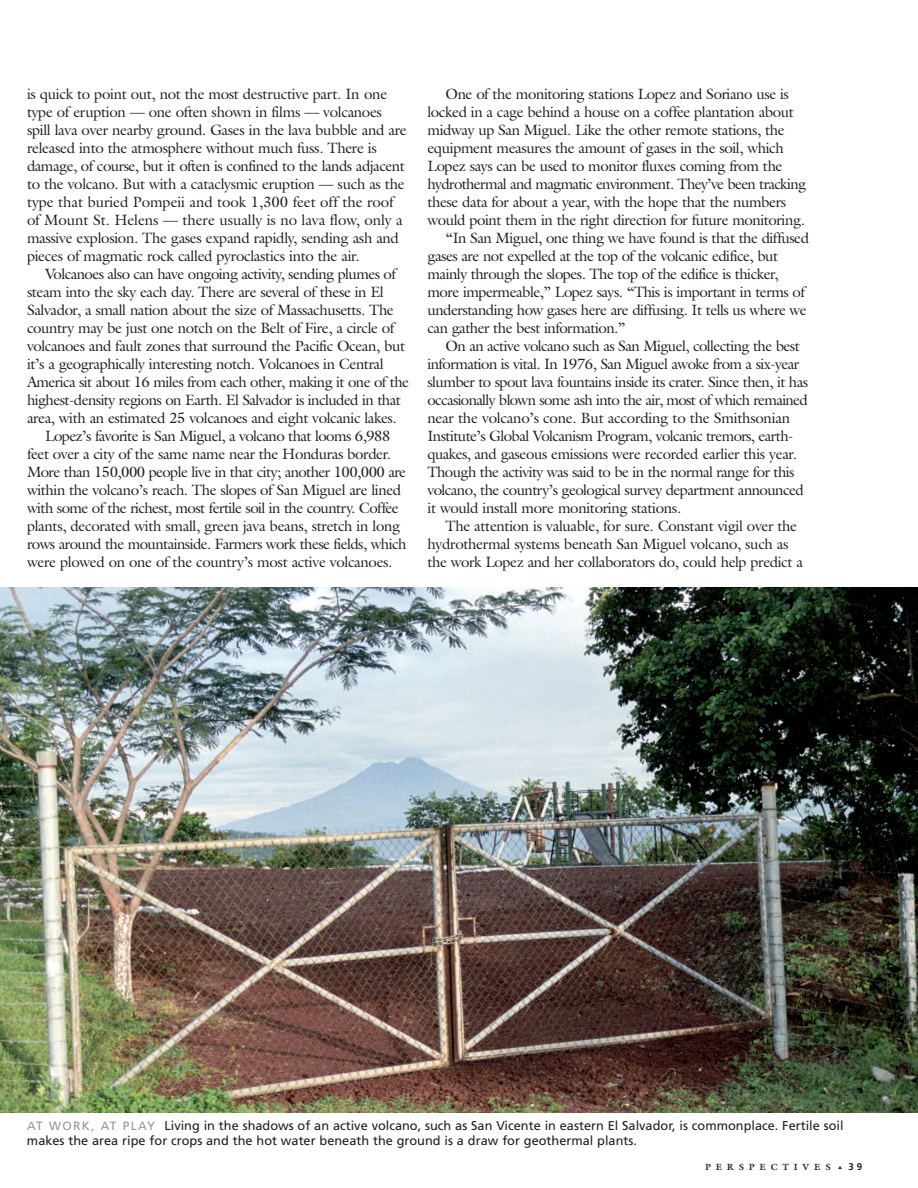
<style>
.page{position:relative;width:918px;height:1188px;background:#fff}
.page>*{position:absolute;margin:0;border:0;box-sizing:border-box;transform-origin:0 0}
.t1{font:15px/18px "Galliard";letter-spacing:-.03em;color:#231f20}
.t2{font:12.75px/15px "Frutiger";color:#231f20}
.t3{font:700 9px "Galliard";letter-spacing:.54em;color:#231f20}
.s1{font-size:12px;color:#939598}
.s2{font-family:"Frutiger";font-size:9.75px}
</style>
<div class="page">
<img style="left:0;top:587px;width:918px;height:526px">
<p class="t1" style="left:27px;top:85px;width:381px">is quick to point out, not the most destructive part. In one type of eruption — one often shown in films — volcanoes spill lava over nearby ground. Gases in the lava bubble and are released into the atmosphere without much fuss. There is damage, of course, but it often is confined to the lands adjacent to the volcano. But with a cataclysmic eruption — such as the type that buried Pompeii and took 1,300 feet off the roof of Mount St. Helens — there usually is no lava flow, only a massive explosion. The gases expand rapidly, sending ash and pieces of magmatic rock called pyroclastics into the air.</p>
<p class="t1" style="left:45px;top:265px;width:352px">Volcanoes also can have ongoing activity, sending plumes of</p>
<p class="t1" style="left:27px;top:283px;width:358px">steam into the sky each day. There are several of these in El</p>
<p class="t1" style="left:27px;top:301px;width:368px">Salvador, a small nation about the size of Massachusetts. The</p>
<p class="t1" style="left:27px;top:319px;width:369px">country may be just one notch on the Belt of Fire, a circle of</p>
<p class="t1" style="left:27px;top:337px;width:380px">volcanoes and fault zones that surround the Pacific Ocean, but</p>
<p class="t1" style="left:27px;top:355px;width:358px">it’s a geographically interesting notch. Volcanoes in Central</p>
<p class="t1" style="left:27px;top:373px;width:384px">America sit about 16 miles from each other, making it one of the</p>
<p class="t1" style="left:27px;top:391px;width:375px">highest-density regions on Earth. El Salvador is included in that</p>
<p class="t1" style="left:27px;top:409px;width:371px">area, with an estimated 25 volcanoes and eight volcanic lakes.</p>
<p class="t1" style="left:45px;top:427px;width:347px">Lopez’s favorite is San Miguel, a volcano that looms 6,988</p>
<p class="t1" style="left:27px;top:445px;width:366px">feet over a city of the same name near the Honduras border.</p>
<p class="t1" style="left:27px;top:463px;width:381px">More than 150,000 people live in that city; another 100,000 are</p>
<p class="t1" style="left:27px;top:481px;width:376px">within the volcano’s reach. The slopes of San Miguel are lined</p>
<p class="t1" style="left:27px;top:499px;width:373px">with some of the richest, most fertile soil in the country. Coffee</p>
<p class="t1" style="left:27px;top:517px;width:375px">plants, decorated with small, green java beans, stretch in long</p>
<p class="t1" style="left:27px;top:535px;width:381px">rows around the mountainside. Farmers work these fields, which</p>
<p class="t1" style="left:27px;top:553px;width:367px">were plowed on one of the country’s most active volcanoes.</p>
<p class="t1" style="left:446px;top:85px;width:345px">One of the monitoring stations Lopez and Soriano use is</p>
<p class="t1" style="left:428px;top:103px;width:368px">locked in a cage behind a house on a coffee plantation about</p>
<p class="t1" style="left:428px;top:121px;width:359px">midway up San Miguel. Like the other remote stations, the</p>
<p class="t1" style="left:428px;top:139px;width:358px">equipment measures the amount of gases in the soil, which</p>
<p class="t1" style="left:428px;top:157px;width:357px">Lopez says can be used to monitor fluxes coming from the</p>
<p class="t1" style="left:428px;top:175px;width:380px">hydrothermal and magmatic environment. They’ve been tracking</p>
<p class="t1" style="left:428px;top:193px;width:360px">these data for about a year, with the hope that the numbers</p>
<p class="t1" style="left:428px;top:211px;width:379px">would point them in the right direction for future monitoring.</p>
<p class="t1" style="left:446px;top:229px;width:365px">“In San Miguel, one thing we have found is that the diffused</p>
<p class="t1" style="left:428px;top:247px;width:352px">gases are not expelled at the top of the volcanic edifice, but</p>
<p class="t1" style="left:428px;top:265px;width:353px">mainly through the slopes. The top of the edifice is thicker,</p>
<p class="t1" style="left:428px;top:283px;width:379px">more impermeable,” Lopez says. “This is important in terms of</p>
<p class="t1" style="left:428px;top:301px;width:381px">understanding how gases here are diffusing. It tells us where we</p>
<p class="t1" style="left:428px;top:319px;width:200px">can gather the best information.”</p>
<p class="t1" style="left:446px;top:337px;width:356px">On an active volcano such as San Miguel, collecting the best</p>
<p class="t1" style="left:428px;top:355px;width:373px">information is vital. In 1976, San Miguel awoke from a six-year</p>
<p class="t1" style="left:428px;top:373px;width:382px">slumber to spout lava fountains inside its crater. Since then, it has</p>
<p class="t1" style="left:428px;top:391px;width:382px">occasionally blown some ash into the air, most of which remained</p>
<p class="t1" style="left:428px;top:409px;width:364px">near the volcano’s cone. But according to the Smithsonian</p>
<p class="t1" style="left:428px;top:427px;width:368px">Institute’s Global Volcanism Program, volcanic tremors, earth-</p>
<p class="t1" style="left:428px;top:445px;width:371px">quakes, and gaseous emissions were recorded earlier this year.</p>
<p class="t1" style="left:428px;top:463px;width:369px">Though the activity was said to be in the normal range for this</p>
<p class="t1" style="left:428px;top:481px;width:378px">volcano, the country’s geological survey department announced</p>
<p class="t1" style="left:428px;top:499px;width:255px">it would install more monitoring stations.</p>
<p class="t1" style="left:446px;top:517px;width:353px">The attention is valuable, for sure. Constant vigil over the</p>
<p class="t1" style="left:427px;top:535px;width:363px">hydrothermal systems beneath San Miguel volcano, such as</p>
<p class="t1" style="left:427px;top:553px;width:377px">the work Lopez and her collaborators do, could help predict a</p>
<p class="t2" style="left:27px;top:1119px;width:818px"><span class="s1">AT WORK, AT PLAY</span> Living in the shadows of an active volcano, such as San Vicente in eastern El Salvador, is commonplace. Fertile soil makes the area ripe for crops and the hot water beneath the ground is a draw for geothermal plants.</p>
<p class="t3" style="left:705px;top:1161px;width:159px">PERSPECTIVES ▲ <span class="s2">39</span></p>
</div>
